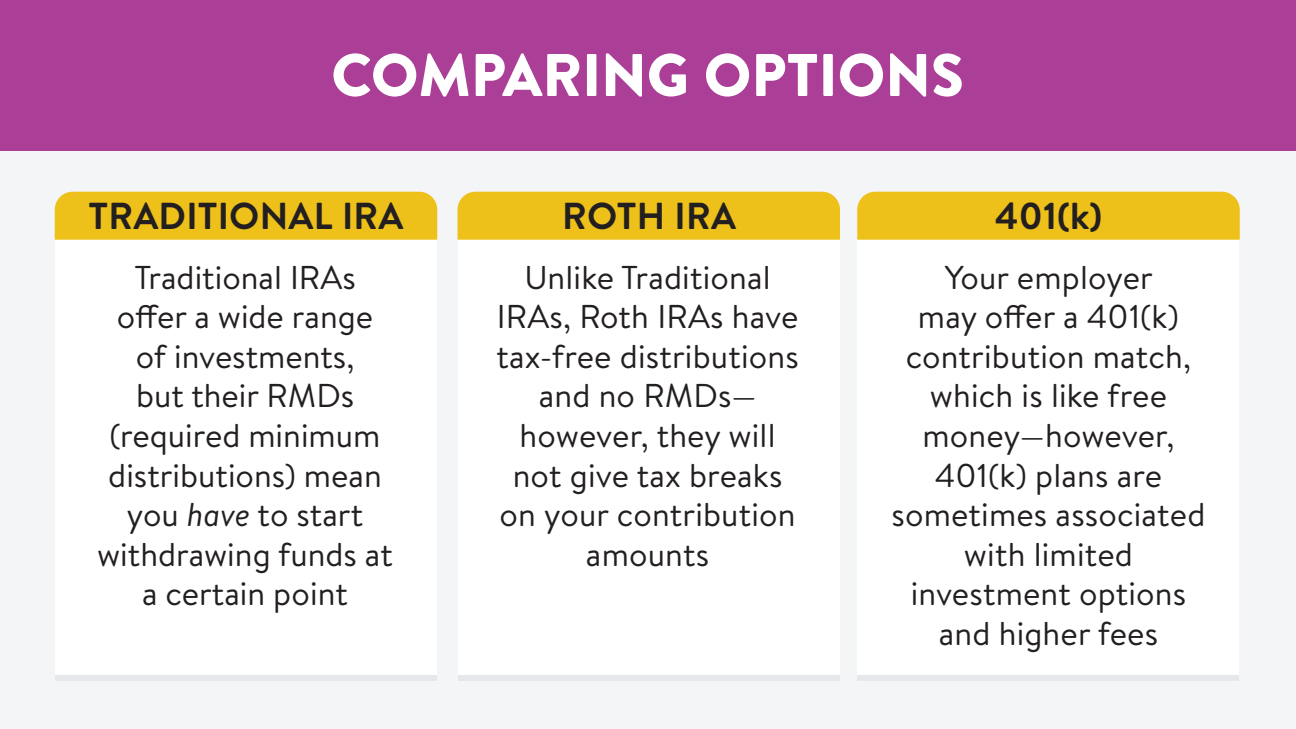
<style>
.page{position:relative;width:1296px;height:729px;background:#f4f5f6}
.page>*{position:absolute;margin:0;border:0;box-sizing:border-box;transform-origin:0 0}
.t1{font:900 60px "Brandon Text";color:#fff}
.t2{font:700 37.5px "Brandon Text";letter-spacing:.005em;color:#231f20}
.t3{font:33px/39.6px "Brandon Text";letter-spacing:.005em;color:#231f20;text-align:center}
.s1{font-style:italic}
</style>
<div class="page">
<div style="left:55px;top:675px;width:381px;height:6px;background:#e5e7ea"></div>
<div style="left:55px;top:240px;width:381px;height:435px;background:#fff"></div>
<div style="left:458px;top:675px;width:382px;height:6px;background:#e5e7ea"></div>
<div style="left:458px;top:240px;width:382px;height:435px;background:#fff"></div>
<div style="left:858px;top:675px;width:381px;height:6px;background:#e5e7ea"></div>
<div style="left:858px;top:240px;width:381px;height:435px;background:#fff"></div>
<div style="left:55px;top:192px;width:382px;height:48px;background:#edc11a"></div>
<div style="left:458px;top:192px;width:382px;height:48px;background:#edc11a"></div>
<div style="left:857px;top:192px;width:383px;height:48px;background:#edc11a"></div>
<div style="left:0;top:0;width:1296px;height:150px;background:#ab3e96"></div>
<h1 class="t1" style="left:331px;top:33px;width:634px">COMPARING OPTIONS</h1>
<p class="t2" style="left:89px;top:190px;width:316px">TRADITIONAL IRA</p>
<p class="t2" style="left:562px;top:190px;width:175px">ROTH IRA</p>
<p class="t2" style="left:995px;top:190px;width:109px">401(k)</p>
<p class="t3" style="left:97px;top:256px;width:297px">Traditional IRAs offer a wide range<br>of investments,<br>but their RMDs (required minimum distributions) mean you <span class="s1">have</span> to start withdrawing funds at a certain point</p>
<p class="t3" style="left:496px;top:256px;width:304px">Unlike Traditional<br>IRAs, Roth IRAs have tax-free distributions and no RMDs— however, they will not give tax breaks on your contribution amounts</p>
<p class="t3" style="left:891px;top:256px;width:315px">Your employer<br>may offer a 401(k) contribution match, which is like free money—however,<br>401(k) plans are sometimes associated with limited investment options and higher fees</p>
</div>
